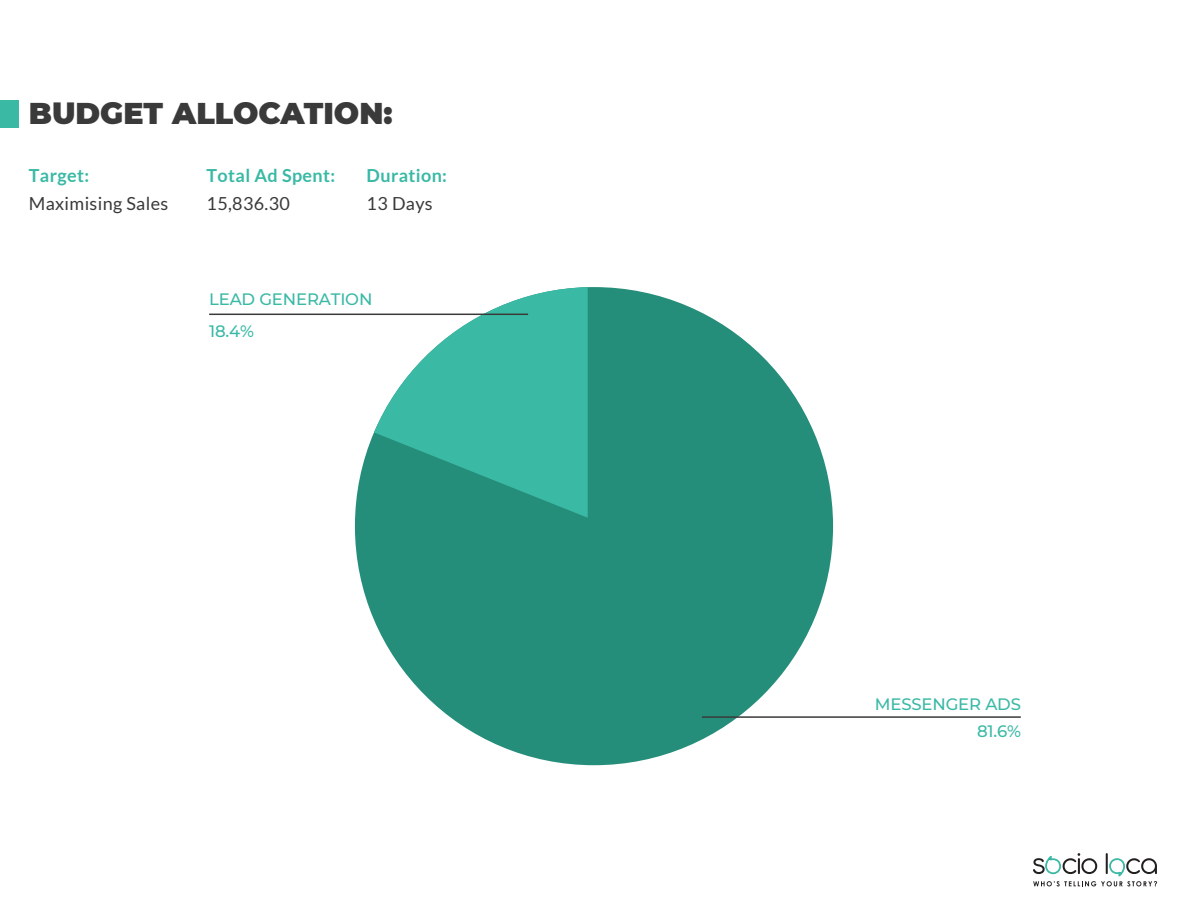
<style>
.page{position:relative;width:1188px;height:918px;background:#fff}
.page>*{position:absolute;margin:0;border:0;box-sizing:border-box;transform-origin:0 0}
.t1{font:900 30px "Montserrat";color:#3a3a3a}
.t2{font:18px "Lato";letter-spacing:.02em;color:#3a3a3a}
.t3{font:700 18px "Lato";letter-spacing:.02em;color:#3ab9a5}
.t4{font:500 16.5px/31.8px "Montserrat";letter-spacing:-.01em;color:#3ab9a5}
</style>
<div class="page">
<div style="left:0;top:101px;width:19px;height:27px;background:#3ab9a5"></div>
<svg style="left:1033px;top:853px;width:124px;height:33px"></svg>
<svg style="left:355px;top:287px;width:478px;height:478px;fill:#258e7a"></svg>
<svg style="left:374px;top:287px;width:214px;height:231px;fill:#3ab9a5"></svg>
<hr style="left:702px;top:716px;width:319px;height:2px;background:#3a3a3a">
<hr style="left:209px;top:314px;width:319px;height:1px;background:#3a3a3a">
<h1 class="t1" style="left:29px;top:91px;width:365px">BUDGET ALLOCATION:</h1>
<p class="t3" style="left:29px;top:166px;width:62px">Target:</p>
<p class="t2" style="left:29px;top:193px;width:141px">Maximising Sales</p>
<p class="t3" style="left:207px;top:166px;width:130px">Total Ad Spent:</p>
<p class="t2" style="left:207px;top:193px;width:85px">15,836.30</p>
<p class="t3" style="left:367px;top:166px;width:82px">Duration:</p>
<p class="t2" style="left:367px;top:193px;width:68px">13 Days</p>
<p class="t4" style="left:209px;top:283px;width:165px">LEAD GENERATION<br>18.4%</p>
<p class="t4" style="left:875px;top:690px;width:148px;line-height:27.3px;text-align:right">MESSENGER ADS<br>81.6%</p>
</div>
